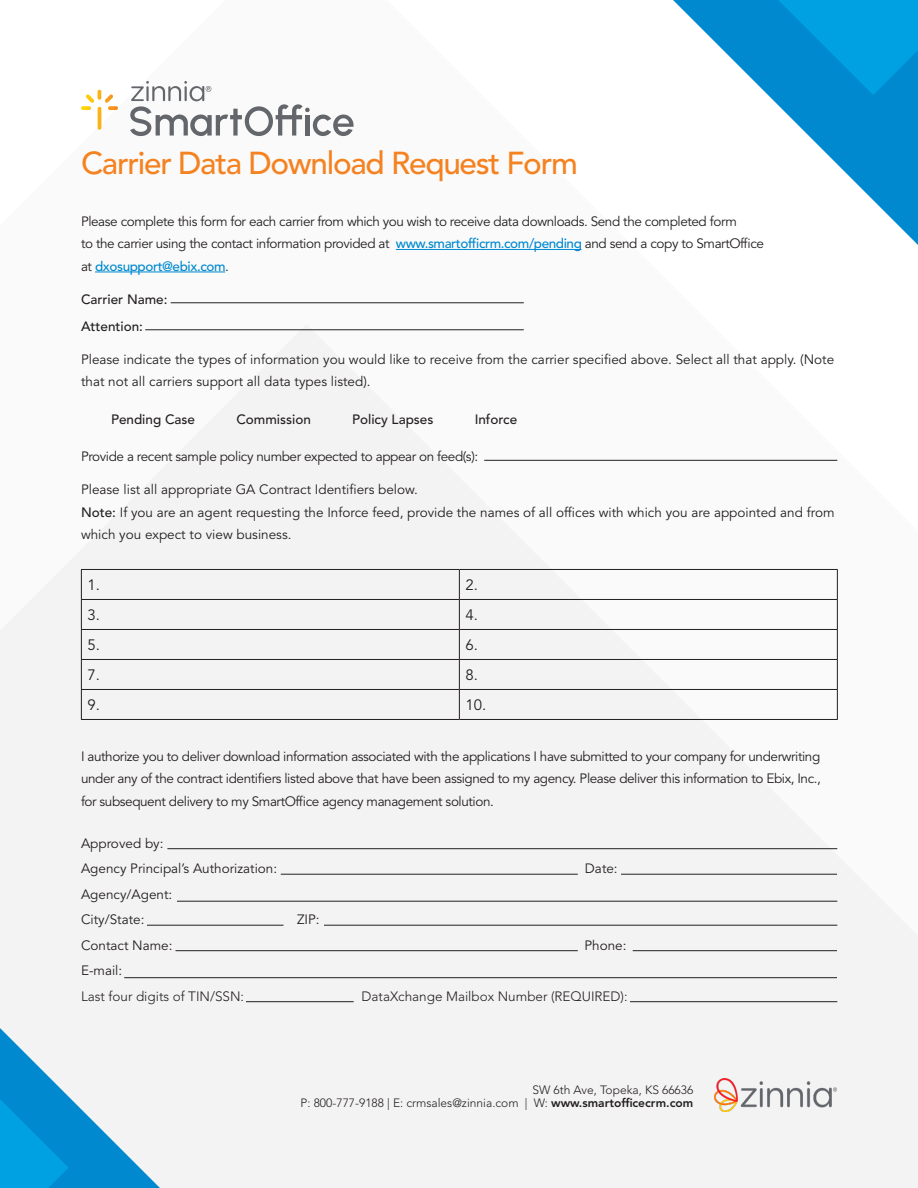
<style>
.page{position:relative;width:918px;height:1188px;background:#fff}
.page>*{position:absolute;margin:0;border:0;box-sizing:border-box;transform-origin:0 0}
.t1{font:500 31.5px "Avenir LT Std";letter-spacing:-.04em;color:#f58220}
.t2{font:15px "Avenir LT Std";color:#231f20}
.t3{font:13.5px/22.5px "Avenir LT Std";color:#231f20}
.t4{font:13.5px/22.5px "Avenir LT Std";letter-spacing:-.03em;color:#231f20}
.t5{font:500 13.5px "Avenir LT Std";color:#231f20}
.t6{font:300 13.5px "Avenir LT Std";color:#231f20}
.t7{font:300 12px/13.5px "Avenir LT Std";color:#231f20;text-align:right}
.s1{font-weight:500;color:#0089cf}
.s2{font-weight:500}
.s3{font-weight:800}
</style>
<div class="page">
<svg style="left:95px;top:89px;width:823px;height:215px"></svg>
<div style="left:0;top:325px;width:918px;height:863px;background:#f4f3f4"></div>
<svg style="left:541px;top:0;width:377px;height:95px"></svg>
<svg style="left:69px;top:937px;width:172px;height:251px;fill:#f4f3f4"></svg>
<svg style="left:0;top:835px;width:69px;height:353px"></svg>
<img style="left:714px;top:1078px;width:123px;height:33px">
<hr style="left:396px;top:249px;width:186px;height:1px;background:#0089cf">
<hr style="left:95px;top:272px;width:130px;height:1px;background:#0089cf">
<hr style="left:81px;top:569px;width:378px;height:1px;background:#231f20">
<hr style="left:459px;top:569px;width:379px;height:1px;background:#231f20">
<hr style="left:81px;top:599px;width:378px;height:1px;background:#231f20">
<hr style="left:459px;top:599px;width:379px;height:1px;background:#231f20">
<hr style="left:81px;top:629px;width:378px;height:1px;background:#231f20">
<hr style="left:459px;top:629px;width:379px;height:1px;background:#231f20">
<hr style="left:81px;top:659px;width:378px;height:1px;background:#231f20">
<hr style="left:459px;top:659px;width:379px;height:1px;background:#231f20">
<hr style="left:81px;top:689px;width:378px;height:1px;background:#231f20">
<svg style="left:81px;top:570px;width:1px;height:149px"></svg>
<hr style="left:459px;top:689px;width:379px;height:1px;background:#231f20">
<svg style="left:459px;top:570px;width:1px;height:149px"></svg>
<svg style="left:837px;top:570px;width:1px;height:149px"></svg>
<hr style="left:81px;top:719px;width:378px;height:1px;background:#231f20">
<hr style="left:459px;top:719px;width:379px;height:1px;background:#231f20">
<hr style="left:167px;top:848px;width:670px;height:1px;background:#231f20">
<hr style="left:281px;top:874px;width:297px;height:1px;background:#231f20">
<hr style="left:147px;top:925px;width:137px;height:1px;background:#231f20">
<hr style="left:324px;top:925px;width:513px;height:1px;background:#231f20">
<hr style="left:176px;top:950px;width:402px;height:1px;background:#231f20">
<hr style="left:124px;top:977px;width:713px;height:1px;background:#231f20">
<hr style="left:246px;top:1001px;width:108px;height:1px;background:#231f20">
<hr style="left:630px;top:1001px;width:207px;height:1px;background:#231f20">
<hr style="left:633px;top:950px;width:204px;height:1px;background:#231f20">
<hr style="left:177px;top:901px;width:660px;height:1px;background:#231f20">
<hr style="left:621px;top:874px;width:216px;height:1px;background:#231f20">
<hr style="left:484px;top:460px;width:353px;height:1px;background:#231f20">
<hr style="left:171px;top:302px;width:353px;height:1px;background:#231f20">
<hr style="left:145px;top:329px;width:379px;height:1px;background:#231f20">
<svg style="left:130px;top:81px;width:224px;height:55px"></svg>
<svg style="left:81px;top:90px;width:37px;height:40px"></svg>
<p class="t1" style="left:81px;top:145px;width:499px">Carrier Data Download Request Form</p>
<p class="t4" style="left:81px;top:210px;width:685px">Please complete this form for each carrier from which you wish to receive data downloads. Send the completed form<br>to the carrier using the contact information provided at <span class="s1">www.smartofficrm.com/pending</span> and send a copy to SmartOffice at <span class="s1">dxosupport@ebix.com</span>.</p>
<p class="t5" style="left:81px;top:291px;width:88px">Carrier Name:</p>
<p class="t5" style="left:81px;top:318px;width:64px">Attention:</p>
<p class="t3" style="left:81px;top:348px;width:755px">Please indicate the types of information you would like to receive from the carrier specified above. Select all that apply. (Note that not all carriers support all data types listed).</p>
<p class="t5" style="left:111px;top:411px;width:86px">Pending Case</p>
<p class="t5" style="left:236px;top:411px;width:76px">Commission</p>
<p class="t5" style="left:352px;top:411px;width:83px">Policy Lapses</p>
<p class="t5" style="left:475px;top:411px;width:44px">Inforce</p>
<p class="t4" style="left:81px;top:446px;width:399px">Provide a recent sample policy number expected to appear on feed(s):</p>
<p class="t3" style="left:81px;top:479px;width:338px">Please list all appropriate GA Contract Identifiers below.</p>
<p class="t3" style="left:81px;top:501px;width:755px"><span class="s2">Note:</span> If you are an agent requesting the Inforce feed, provide the names of all offices with which you are appointed and from which you expect to view business.</p>
<p class="t2" style="left:87px;top:576px;width:14px">1.</p>
<p class="t2" style="left:465px;top:576px;width:14px">2.</p>
<p class="t2" style="left:87px;top:606px;width:14px">3.</p>
<p class="t2" style="left:465px;top:606px;width:14px">4.</p>
<p class="t2" style="left:87px;top:636px;width:14px">5.</p>
<p class="t2" style="left:465px;top:636px;width:14px">6.</p>
<p class="t2" style="left:87px;top:666px;width:14px">7.</p>
<p class="t2" style="left:465px;top:666px;width:14px">8.</p>
<p class="t2" style="left:87px;top:696px;width:14px">9.</p>
<p class="t2" style="left:465px;top:696px;width:22px">10.</p>
<p class="t3" style="left:81px;top:745px;width:741px;text-align:justify">I authorize you to deliver download information associated with the applications I have submitted to your company for underwriting under any of the contract identifiers listed above that have been assigned to my agency. Please deliver this information to Ebix, Inc., for subsequent delivery to my SmartOffice agency management solution.</p>
<p class="t3" style="left:81px;top:830px;width:198px;line-height:25.5px">Approved by:<br>Agency Principal’s Authorization:</p>
<p class="t3" style="left:585px;top:857px;width:34px">Date:</p>
<p class="t3" style="left:81px;top:883px;width:93px">Agency/Agent:</p>
<p class="t3" style="left:81px;top:908px;width:65px">City/State:</p>
<p class="t3" style="left:297px;top:908px;width:24px">ZIP:</p>
<p class="t3" style="left:81px;top:934px;width:93px">Contact Name:</p>
<p class="t3" style="left:585px;top:934px;width:44px">Phone:</p>
<p class="t3" style="left:81px;top:959px;width:43px">E-mail:</p>
<p class="t6" style="left:81px;top:988px;width:165px">Last four digits of TIN/SSN:</p>
<p class="t6" style="left:362px;top:988px;width:268px">DataXchange Mailbox Number (REQUIRED):</p>
<p class="t7" style="left:301px;top:1083px;width:394px">SW 6th Ave, Topeka, KS 66636<br>P: 800-777-9188 | E: crmsales@zinnia.com | W: <span class="s3">www.smartofficecrm.com</span></p>
</div>
